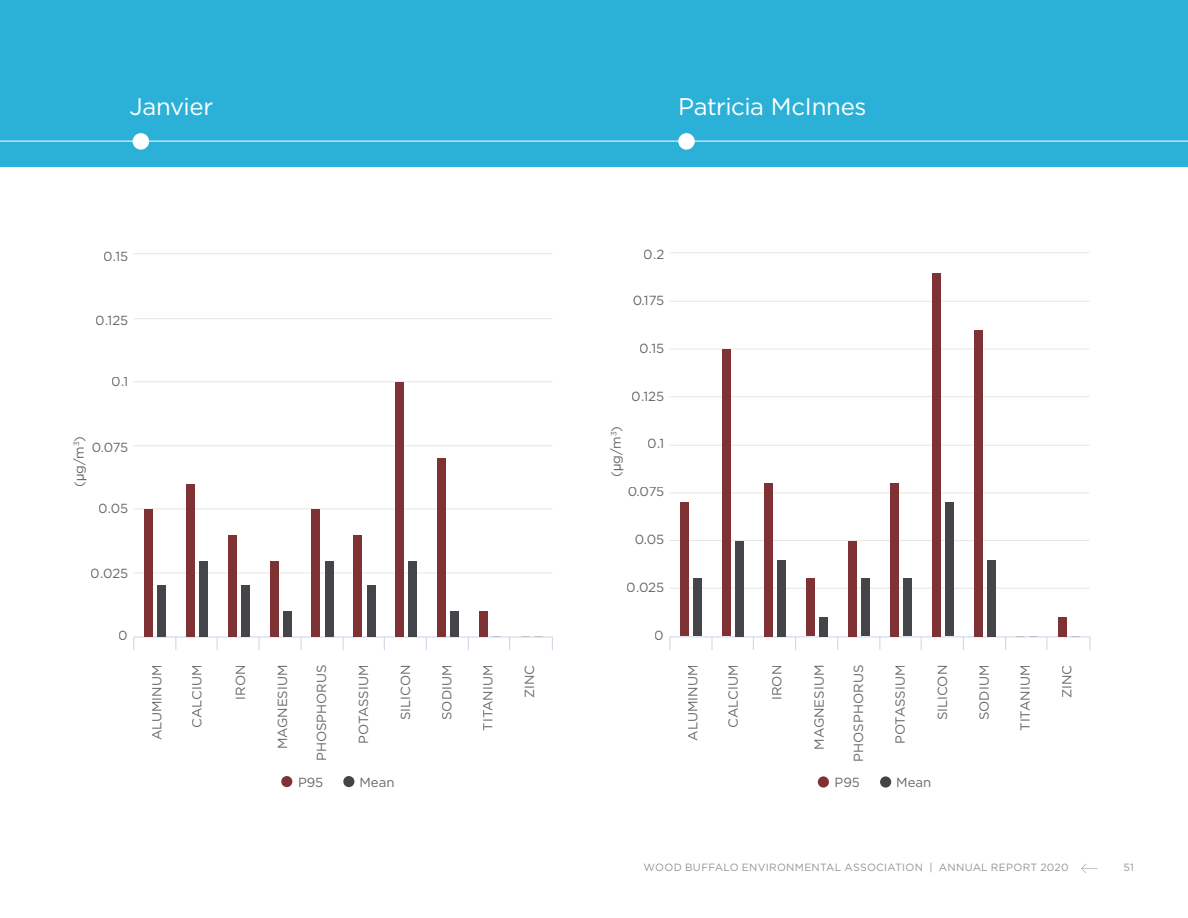
<style>
.page{position:relative;width:1188px;height:918px;background:#fff}
.page>*{position:absolute;margin:0;border:0;box-sizing:border-box;transform-origin:0 0}
.t1{font:24px "Gotham HTF";letter-spacing:-.015em;color:#fff}
.t2{font:13.2px "Gotham HTF";color:#676868}
.t3{font:13.2px "Gotham";color:#676767}
.t4{font:10.5px "Gotham HTF";letter-spacing:.025em;color:#939598}
.s1{font-family:"Helvetica Neue"}
</style>
<div class="page">
<svg style="left:711px;top:637px;width:2px;height:13px"></svg>
<svg style="left:753px;top:637px;width:1px;height:13px"></svg>
<svg style="left:795px;top:637px;width:1px;height:13px"></svg>
<svg style="left:837px;top:637px;width:1px;height:13px"></svg>
<svg style="left:879px;top:637px;width:1px;height:13px"></svg>
<svg style="left:921px;top:637px;width:1px;height:13px"></svg>
<svg style="left:963px;top:637px;width:1px;height:13px"></svg>
<svg style="left:1005px;top:637px;width:1px;height:13px"></svg>
<svg style="left:1046px;top:637px;width:1px;height:13px"></svg>
<svg style="left:1089px;top:636px;width:1px;height:14px"></svg>
<svg style="left:669px;top:636px;width:1px;height:14px"></svg>
<hr style="left:670px;top:636px;width:419px;height:1px;background:#cdd6ea">
<div style="left:818px;top:776px;width:11px;height:12px;background:#7f3234;border-radius:50%"></div>
<div style="left:880px;top:776px;width:11px;height:12px;background:#434348;border-radius:50%"></div>
<hr style="left:669px;top:588px;width:420px;height:1px;background:#e6e6e6">
<hr style="left:669px;top:540px;width:420px;height:1px;background:#e6e6e6">
<hr style="left:669px;top:492px;width:420px;height:1px;background:#e6e6e6">
<hr style="left:669px;top:445px;width:420px;height:1px;background:#e6e6e6">
<hr style="left:669px;top:396px;width:420px;height:1px;background:#e6e6e6">
<hr style="left:669px;top:349px;width:420px;height:1px;background:#e6e6e6">
<hr style="left:669px;top:301px;width:420px;height:1px;background:#e6e6e6">
<hr style="left:669px;top:252px;width:420px;height:1px;background:#e6e6e6">
<div style="left:680px;top:503px;width:8px;height:133px;background:#7f3234"></div>
<div style="left:722px;top:349px;width:8px;height:287px;background:#7f3234"></div>
<div style="left:764px;top:483px;width:8px;height:153px;background:#7f3234"></div>
<div style="left:806px;top:579px;width:8px;height:57px;background:#7f3234"></div>
<div style="left:848px;top:541px;width:8px;height:95px;background:#7f3234"></div>
<div style="left:890px;top:483px;width:8px;height:153px;background:#7f3234"></div>
<div style="left:932px;top:273px;width:8px;height:363px;background:#7f3234"></div>
<div style="left:974px;top:330px;width:8px;height:306px;background:#7f3234"></div>
<div style="left:1058px;top:617px;width:8px;height:19px;background:#7f3234"></div>
<div style="left:693px;top:579px;width:9px;height:57px;background:#444449"></div>
<div style="left:735px;top:541px;width:9px;height:95px;background:#444449"></div>
<div style="left:777px;top:560px;width:9px;height:76px;background:#444449"></div>
<div style="left:819px;top:617px;width:9px;height:19px;background:#444449"></div>
<div style="left:861px;top:579px;width:9px;height:57px;background:#444449"></div>
<div style="left:903px;top:579px;width:9px;height:57px;background:#444449"></div>
<div style="left:945px;top:503px;width:9px;height:133px;background:#444449"></div>
<div style="left:987px;top:560px;width:9px;height:76px;background:#444449"></div>
<svg style="left:175px;top:638px;width:1px;height:12px"></svg>
<svg style="left:217px;top:638px;width:1px;height:12px"></svg>
<svg style="left:259px;top:638px;width:1px;height:12px"></svg>
<svg style="left:301px;top:638px;width:1px;height:12px"></svg>
<svg style="left:343px;top:638px;width:1px;height:12px"></svg>
<svg style="left:384px;top:638px;width:1px;height:12px"></svg>
<svg style="left:426px;top:638px;width:1px;height:12px"></svg>
<svg style="left:468px;top:638px;width:1px;height:12px"></svg>
<svg style="left:509px;top:638px;width:1px;height:12px"></svg>
<svg style="left:552px;top:637px;width:1px;height:13px"></svg>
<svg style="left:133px;top:637px;width:1px;height:13px"></svg>
<hr style="left:134px;top:636px;width:418px;height:2px;background:#cdd6ea">
<div style="left:281px;top:776px;width:11px;height:11px;background:#7f3234;border-radius:50%"></div>
<div style="left:343px;top:776px;width:11px;height:11px;background:#434348;border-radius:50%"></div>
<hr style="left:134px;top:572px;width:419px;height:1px;background:#e6e6e6">
<hr style="left:134px;top:508px;width:419px;height:1px;background:#e6e6e6">
<hr style="left:134px;top:445px;width:419px;height:1px;background:#e6e6e6">
<hr style="left:134px;top:381px;width:419px;height:1px;background:#e6e6e6">
<hr style="left:134px;top:318px;width:419px;height:1px;background:#e6e6e6">
<hr style="left:134px;top:253px;width:419px;height:1px;background:#e6e6e6">
<div style="left:144px;top:509px;width:8px;height:128px;background:#7f3234"></div>
<div style="left:186px;top:484px;width:8px;height:153px;background:#7f3234"></div>
<div style="left:228px;top:535px;width:8px;height:102px;background:#7f3234"></div>
<div style="left:270px;top:561px;width:8px;height:76px;background:#7f3234"></div>
<div style="left:312px;top:509px;width:8px;height:128px;background:#7f3234"></div>
<div style="left:354px;top:535px;width:8px;height:102px;background:#7f3234"></div>
<div style="left:396px;top:382px;width:8px;height:255px;background:#7f3234"></div>
<div style="left:438px;top:458px;width:8px;height:179px;background:#7f3234"></div>
<div style="left:480px;top:611px;width:8px;height:26px;background:#7f3234"></div>
<div style="left:157px;top:585px;width:9px;height:52px;background:#444449"></div>
<div style="left:199px;top:561px;width:9px;height:76px;background:#444449"></div>
<div style="left:241px;top:585px;width:8px;height:52px;background:#444449"></div>
<div style="left:283px;top:611px;width:8px;height:26px;background:#444449"></div>
<div style="left:325px;top:561px;width:8px;height:76px;background:#444449"></div>
<div style="left:367px;top:585px;width:8px;height:52px;background:#444449"></div>
<div style="left:409px;top:561px;width:8px;height:76px;background:#444449"></div>
<div style="left:451px;top:611px;width:8px;height:26px;background:#444449"></div>
<div style="left:0;top:0;width:1188px;height:166px;background:#2bb1d8"></div>
<hr style="left:0;top:141px;width:1188px;height:1px;background:#fff">
<div style="left:678px;top:133px;width:17px;height:17px;background:#fff;border-radius:50%"></div>
<div style="left:133px;top:133px;width:16px;height:17px;background:#fff;border-radius:50%"></div>
<svg style="left:1081px;top:864px;width:17px;height:9px"></svg>
<h1 class="t1" style="left:130px;top:93px;width:85px">Janvier</h1>
<h1 class="t1" style="left:678px;top:93px;width:190px">Patricia McInnes</h1>
<p class="t3" style="left:104px;top:249px;width:26px">0.15</p>
<p class="t3" style="left:96px;top:313px;width:34px">0.125</p>
<p class="t3" style="left:112px;top:375px;width:18px">0.1</p>
<p class="t2" style="left:72px;top:487px;width:52px;rotate:-90deg">(<span class="s1">µ</span>g/m<sup>3</sup>)</p>
<p class="t3" style="left:92px;top:440px;width:38px">0.075</p>
<p class="t3" style="left:99px;top:501px;width:31px">0.05</p>
<p class="t3" style="left:91px;top:566px;width:39px">0.025</p>
<p class="t3" style="left:119px;top:628px;width:11px">0</p>
<p class="t2" style="left:149px;top:740px;width:77px;rotate:-90deg">ALUMINUM</p>
<p class="t2" style="left:190px;top:728px;width:64px;rotate:-90deg">CALCIUM</p>
<p class="t2" style="left:233px;top:700px;width:36px;rotate:-90deg">IRON</p>
<p class="t2" style="left:275px;top:749px;width:86px;rotate:-90deg">MAGNESIUM</p>
<p class="t2" style="left:314px;top:761px;width:98px;rotate:-90deg">PHOSPHORUS</p>
<p class="t2" style="left:356px;top:744px;width:80px;rotate:-90deg">POTASSIUM</p>
<p class="t2" style="left:398px;top:720px;width:57px;rotate:-90deg">SILICON</p>
<p class="t2" style="left:440px;top:720px;width:57px;rotate:-90deg">SODIUM</p>
<p class="t2" style="left:480px;top:731px;width:67px;rotate:-90deg">TITANIUM</p>
<p class="t2" style="left:522px;top:698px;width:35px;rotate:-90deg">ZINC</p>
<p class="t2" style="left:298px;top:775px;width:27px">P95</p>
<p class="t2" style="left:359px;top:775px;width:36px">Mean</p>
<p class="t3" style="left:644px;top:247px;width:22px">0.2</p>
<p class="t3" style="left:632px;top:293px;width:34px">0.175</p>
<p class="t3" style="left:640px;top:341px;width:26px">0.15</p>
<p class="t3" style="left:632px;top:389px;width:34px">0.125</p>
<p class="t2" style="left:609px;top:477px;width:52px;rotate:-90deg">(<span class="s1">µ</span>g/m<sup>3</sup>)</p>
<p class="t3" style="left:648px;top:436px;width:18px">0.1</p>
<p class="t3" style="left:627px;top:485px;width:38px">0.075</p>
<p class="t3" style="left:635px;top:532px;width:31px">0.05</p>
<p class="t3" style="left:627px;top:580px;width:39px">0.025</p>
<p class="t3" style="left:655px;top:628px;width:11px">0</p>
<p class="t2" style="left:686px;top:741px;width:77px;rotate:-90deg">ALUMINUM</p>
<p class="t2" style="left:726px;top:728px;width:64px;rotate:-90deg">CALCIUM</p>
<p class="t2" style="left:770px;top:700px;width:37px;rotate:-90deg">IRON</p>
<p class="t2" style="left:812px;top:750px;width:86px;rotate:-90deg">MAGNESIUM</p>
<p class="t2" style="left:851px;top:762px;width:98px;rotate:-90deg">PHOSPHORUS</p>
<p class="t2" style="left:893px;top:744px;width:81px;rotate:-90deg">POTASSIUM</p>
<p class="t2" style="left:935px;top:720px;width:57px;rotate:-90deg">SILICON</p>
<p class="t2" style="left:977px;top:720px;width:57px;rotate:-90deg">SODIUM</p>
<p class="t2" style="left:1018px;top:731px;width:68px;rotate:-90deg">TITANIUM</p>
<p class="t2" style="left:1060px;top:698px;width:35px;rotate:-90deg">ZINC</p>
<p class="t2" style="left:835px;top:775px;width:27px">P95</p>
<p class="t2" style="left:896px;top:775px;width:37px">Mean</p>
<p class="t4" style="left:644px;top:862px;width:426px">WOOD BUFFALO ENVIRONMENTAL ASSOCIATION | ANNUAL REPORT 2020</p>
<p class="t4" style="left:1123px;top:862px;width:12px">51</p>
</div>
